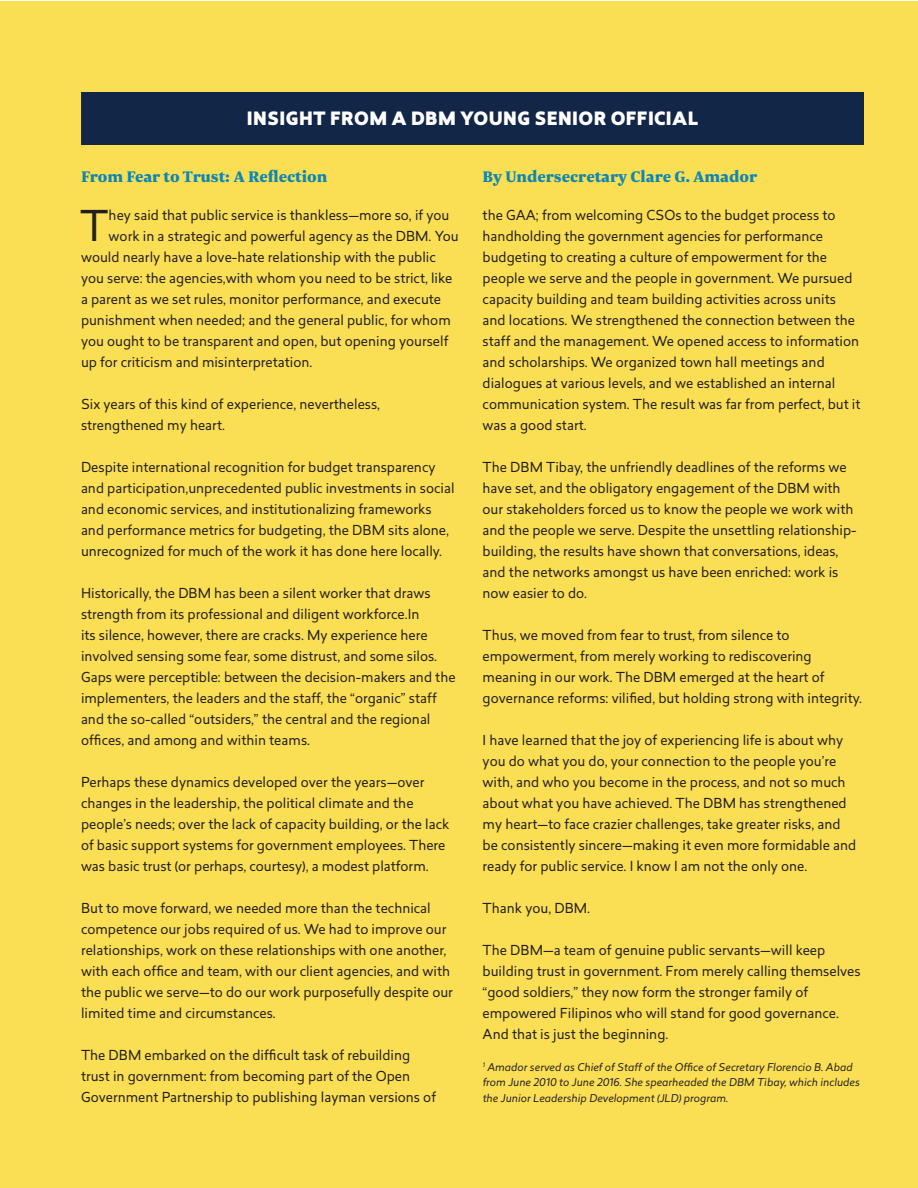
<style>
.page{position:relative;width:918px;height:1188px;background:#fff}
.page>*{position:absolute;margin:0;border:0;box-sizing:border-box;transform-origin:0 0}
.t1{font:41.55px "Revisal";color:#231f20}
.t2{font:900 18px "Newzald";color:#0f87b0}
.t3{font:900 18px "Revisal";letter-spacing:.02em;color:#fff}
.t4{font:13.5px/21px "Revisal";color:#231f20}
.t5{font:italic 10.5px/15.6px "Revisal";color:#231f20}
</style>
<div class="page">
<div style="left:0;top:2px;width:918px;height:1186px;background:#fade54"></div>
<div style="left:81px;top:92px;width:783px;height:53px;background:#122647"></div>
<p class="t3" style="left:247px;top:105px;width:453px">INSIGHT FROM A DBM YOUNG SENIOR OFFICIAL</p>
<p class="t2" style="left:81px;top:165px;width:248px">From Fear to Trust: A Reflection</p>
<p class="t2" style="left:483px;top:165px;width:276px">By Undersecretary Clare G. Amador</p>
<p class="t1" style="left:80px;top:196px;width:30px">T</p>
<p class="t4" style="left:109px;top:204px;width:342px">hey said that public service is thankless—more so, if you</p>
<p class="t4" style="left:109px;top:225px;width:351px">work in a strategic and powerful agency as the DBM. You</p>
<p class="t4" style="left:81px;top:246px;width:356px">would nearly have a love-hate relationship with the public</p>
<p class="t4" style="left:81px;top:267px;width:373px">you serve: the agencies,with whom you need to be strict, like</p>
<p class="t4" style="left:81px;top:288px;width:362px">a parent as we set rules, monitor performance, and execute</p>
<p class="t4" style="left:81px;top:309px;width:371px">punishment when needed; and the general public, for whom</p>
<p class="t4" style="left:81px;top:330px;width:369px">you ought to be transparent and open, but opening yourself</p>
<p class="t4" style="left:81px;top:351px;width:233px">up for criticism and misinterpretation.</p>
<p class="t4" style="left:81px;top:393px;width:301px">Six years of this kind of experience, nevertheless, strengthened my heart.</p>
<p class="t4" style="left:81px;top:456px;width:375px">Despite international recognition for budget transparency and participation,unprecedented public investments in social and economic services, and institutionalizing frameworks and performance metrics for budgeting, the DBM sits alone, unrecognized for much of the work it has done here locally.</p>
<p class="t4" style="left:81px;top:582px;width:376px">Historically, the DBM has been a silent worker that draws strength from its professional and diligent workforce.In<br>its silence, however, there are cracks. My experience here involved sensing some fear, some distrust, and some silos.<br>Gaps were perceptible: between the decision-makers and the implementers, the leaders and the staff, the “organic” staff and the so-called “outsiders,” the central and the regional offices, and among and within teams.</p>
<p class="t4" style="left:81px;top:771px;width:370px">Perhaps these dynamics developed over the years—over changes in the leadership, the political climate and the people’s needs; over the lack of capacity building, or the lack of basic support systems for government employees. There was basic trust (or perhaps, courtesy), a modest platform.</p>
<p class="t4" style="left:81px;top:897px;width:373px">But to move forward, we needed more than the technical competence our jobs required of us. We had to improve our relationships, work on these relationships with one another, with each office and team, with our client agencies, and with the public we serve—to do our work purposefully despite our limited time and circumstances.</p>
<p class="t4" style="left:81px;top:1044px;width:356px">The DBM embarked on the difficult task of rebuilding trust in government: from becoming part of the Open<br>Government Partnership to publishing layman versions of</p>
<p class="t4" style="left:483px;top:204px;width:379px">the GAA; from welcoming CSOs to the budget process to handholding the government agencies for performance budgeting to creating a culture of empowerment for the people we serve and the people in government. We pursued capacity building and team building activities across units and locations. We strengthened the connection between the staff and the management. We opened access to information and scholarships. We organized town hall meetings and dialogues at various levels, and we established an internal communication system. The result was far from perfect, but it was a good start.</p>
<p class="t4" style="left:483px;top:456px;width:375px">The DBM Tibay, the unfriendly deadlines of the reforms we have set, and the obligatory engagement of the DBM with our stakeholders forced us to know the people we work with and the people we serve. Despite the unsettling relationship&shy;building, the results have shown that conversations, ideas, and the networks amongst us have been enriched: work is now easier to do.</p>
<p class="t4" style="left:483px;top:624px;width:381px">Thus, we moved from fear to trust, from silence to empowerment, from merely working to rediscovering meaning in our work. The DBM emerged at the heart of governance reforms: vilified, but holding strong with integrity.</p>
<p class="t4" style="left:483px;top:729px;width:375px">I have learned that the joy of experiencing life is about why you do what you do, your connection to the people you’re with, and who you become in the process, and not so much about what you have achieved. The DBM has strengthened my heart—to face crazier challenges, take greater risks, and be consistently sincere—making it even more formidable and ready for public service. I know I am not the only one.</p>
<p class="t4" style="left:483px;top:897px;width:109px">Thank you, DBM.</p>
<p class="t4" style="left:483px;top:939px;width:380px">The DBM—a team of genuine public servants—will keep building trust in government. From merely calling themselves “good soldiers,” they now form the stronger family of empowered Filipinos who will stand for good governance.<br>And that is just the beginning.</p>
<p class="t5" style="left:483px;top:1059px;width:379px"><sup>1</sup> Amador served as Chief of Staff of the Office of Secretary Florencio B. Abad from June 2010 to June 2016. She spearheaded the DBM Tibay, which includes the Junior Leadership Development (JLD) program.</p>
</div>
